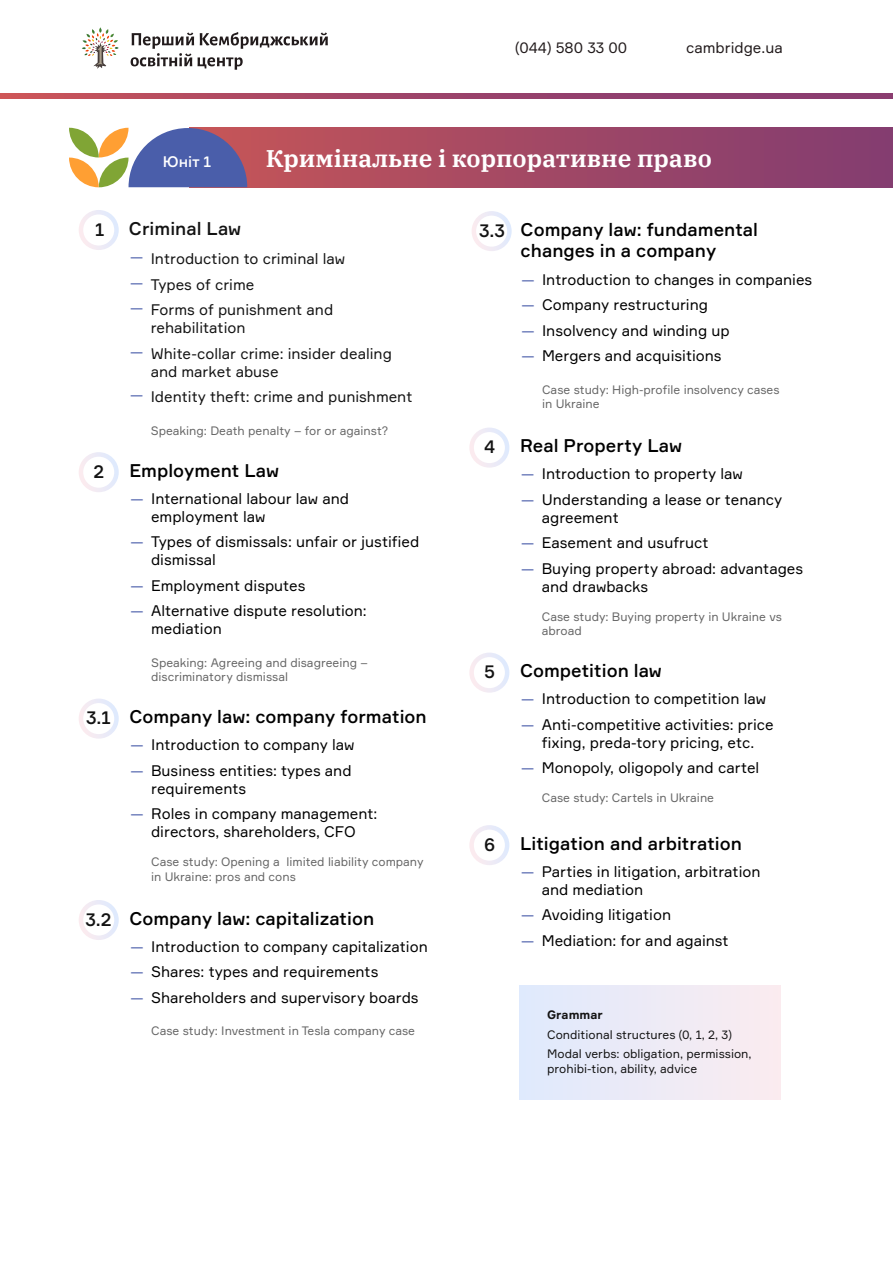
<style>
.page{position:relative;width:893px;height:1263px;background:#fff}
.page>*{position:absolute;margin:0;border:0;box-sizing:border-box;transform-origin:0 0}
.t1{font:600 24px "IBM Plex Serif";color:#fff}
.t2{font:500 18px/21.6px "Formular";color:#000}
.t3{font:500 18px "Formular";color:#131313}
.t4{font:15px/25.5px "Formular";color:#000}
.t5{font:15px/25.5px "Formular";color:#131313}
.t6{font:15px/25.5px "Formular";color:#4a5eaa}
.t7{font:15px "Formular";color:#221b1c}
.t8{font:500 15px "Formular";color:#fff}
.t9{font:12px/14.4px "Formular";color:#666}
.t10{font:12px/19.5px "Formular";color:#131313}
.t11{font:700 12px "Formular";color:#131313}
</style>
<div class="page">
<div style="left:520px;top:985px;width:260px;height:114px;background:linear-gradient(to right,#dfeafd,#fbebef)"></div>
<div style="left:190px;top:128px;width:703px;height:59px;background:linear-gradient(to right,#c45558,#813c71)"></div>
<svg style="left:0;top:94px;width:893px;height:4px;background:#a14567"></svg>
<svg style="left:131px;top:32px;width:197px;height:38px"></svg>
<svg style="left:82px;top:27px;width:37px;height:42px"></svg>
<svg style="left:69px;top:128px;width:178px;height:59px"></svg>
<div style="left:79px;top:210px;width:40px;height:40px;border:4px solid #fff;border-radius:50%"></div>
<div style="left:79px;top:452px;width:40px;height:40px;border:4px solid #fff;border-radius:50%"></div>
<div style="left:79px;top:698px;width:40px;height:41px;border:4px solid #fff;border-radius:50%"></div>
<div style="left:79px;top:900px;width:40px;height:40px;border:4px solid #fff;border-radius:50%"></div>
<div style="left:472px;top:211px;width:40px;height:40px;border:4px solid #fff;border-radius:50%"></div>
<div style="left:469px;top:428px;width:40px;height:40px;border:4px solid #fff;border-radius:50%"></div>
<div style="left:469px;top:653px;width:40px;height:40px;border:4px solid #fff;border-radius:50%"></div>
<div style="left:469px;top:825px;width:40px;height:40px;border:4px solid #fff;border-radius:50%"></div>
<p class="t7" style="left:515px;top:39px;width:114px">(044) 580 33 00</p>
<p class="t7" style="left:686px;top:39px;width:98px">cambridge.ua</p>
<p class="t8" style="left:163px;top:152px;width:50px">Юніт 1</p>
<h1 class="t1" style="left:266px;top:139px;width:448px">Кримінальне і корпоративне право</h1>
<p class="t3" style="left:95px;top:218px;width:11px">1</p>
<p class="t3" style="left:129px;top:218px;width:114px">Criminal Law</p>
<p class="t6" style="left:130px;top:244px;width:15px;text-align:justify">— — —</p>
<p class="t6" style="left:130px;top:338px;width:15px">—</p>
<p class="t6" style="left:130px;top:382px;width:15px">—</p>
<p class="t5" style="left:151px;top:246px;width:196px">Introduction to criminal law<br>Types of crime<br>Forms of punishment and</p>
<p class="t5" style="left:151px;top:315px;width:243px">rehabilitation<br>White-collar crime: insider dealing</p>
<p class="t5" style="left:151px;top:358px;width:263px">and market abuse<br>Identity theft: crime and punishment</p>
<p class="t9" style="left:151px;top:423px;width:239px">Speaking: Death penalty – for or against?</p>
<p class="t3" style="left:479px;top:219px;width:27px">3.3</p>
<p class="t2" style="left:521px;top:218px;width:239px">Company law: fundamental changes in a company</p>
<p class="t6" style="left:521px;top:266px;width:15px;text-align:justify">— — — —</p>
<p class="t4" style="left:542px;top:266px;width:272px">Introduction to changes in companies<br>Company restructuring<br>Insolvency and winding up<br>Mergers and acquisitions</p>
<p class="t9" style="left:542px;top:382px;width:239px">Case study: High-profile insolvency cases in Ukraine</p>
<p class="t3" style="left:93px;top:460px;width:12px">2</p>
<p class="t2" style="left:129px;top:459px;width:151px">Employment Law</p>
<p class="t6" style="left:130px;top:485px;width:15px">—</p>
<p class="t6" style="left:130px;top:529px;width:15px">—</p>
<p class="t6" style="left:130px;top:572px;width:15px">— —</p>
<p class="t4" style="left:151px;top:489px;width:199px;line-height:18px">International labour law and employment law</p>
<p class="t4" style="left:151px;top:533px;width:270px;line-height:18px">Types of dismissals: unfair or justified dismissal</p>
<p class="t4" style="left:151px;top:572px;width:217px">Employment disputes<br>Alternative dispute resolution:</p>
<p class="t4" style="left:151px;top:616px;width:72px">mediation</p>
<p class="t9" style="left:151px;top:655px;width:218px">Speaking: Agreeing and disagreeing – discriminatory dismissal</p>
<p class="t3" style="left:86px;top:707px;width:26px">3.1</p>
<p class="t2" style="left:129px;top:706px;width:299px">Company law: company formation</p>
<p class="t6" style="left:130px;top:732px;width:15px">— —</p>
<p class="t4" style="left:151px;top:732px;width:205px">Introduction to company law<br>Business entities: types and</p>
<p class="t4" style="left:151px;top:775px;width:228px">requirements<br>Roles in company management:</p>
<p class="t4" style="left:151px;top:819px;width:206px">directors, shareholders, CFO</p>
<p class="t9" style="left:151px;top:854px;width:274px">Case study: Opening a limited liability company in Ukraine: pros and cons</p>
<p class="t6" style="left:130px;top:801px;width:15px">—</p>
<p class="t3" style="left:86px;top:908px;width:28px">3.2</p>
<p class="t2" style="left:129px;top:907px;width:246px">Company law: capitalization</p>
<p class="t6" style="left:130px;top:933px;width:15px;text-align:justify">— — —</p>
<p class="t4" style="left:151px;top:933px;width:278px">Introduction to company capitalization<br>Shares: types and requirements<br>Shareholders and supervisory boards</p>
<p class="t9" style="left:151px;top:1023px;width:265px">Case study: Investment in Tesla company case</p>
<p class="t3" style="left:484px;top:436px;width:13px">4</p>
<p class="t2" style="left:520px;top:435px;width:164px">Real Property Law</p>
<p class="t6" style="left:521px;top:461px;width:15px">— —</p>
<p class="t4" style="left:542px;top:461px;width:242px">Introduction to property law<br>Understanding a lease or tenancy</p>
<p class="t4" style="left:542px;top:504px;width:263px">agreement<br>Easement and usufruct<br>Buying property abroad: advantages</p>
<p class="t4" style="left:542px;top:573px;width:108px">and drawbacks</p>
<p class="t9" style="left:542px;top:609px;width:242px">Case study: Buying property in Ukraine vs abroad</p>
<p class="t6" style="left:521px;top:530px;width:15px">— —</p>
<p class="t3" style="left:484px;top:661px;width:12px">5</p>
<p class="t2" style="left:520px;top:660px;width:143px">Competition law</p>
<p class="t6" style="left:521px;top:686px;width:15px">— —</p>
<p class="t4" style="left:542px;top:686px;width:233px">Introduction to competition law<br>Anti-competitive activities: price</p>
<p class="t4" style="left:542px;top:729px;width:219px">fixing, preda-tory pricing, etc.<br>Monopoly, oligopoly and cartel</p>
<p class="t9" style="left:542px;top:790px;width:174px">Case study: Cartels in Ukraine</p>
<p class="t6" style="left:521px;top:755px;width:15px">—</p>
<p class="t3" style="left:484px;top:833px;width:12px">6</p>
<p class="t2" style="left:520px;top:832px;width:223px">Litigation and arbitration</p>
<p class="t6" style="left:521px;top:858px;width:15px">—</p>
<p class="t4" style="left:542px;top:862px;width:220px;line-height:18px">Parties in litigation, arbitration and mediation</p>
<p class="t4" style="left:542px;top:902px;width:189px">Avoiding litigation<br>Mediation: for and against</p>
<p class="t6" style="left:521px;top:902px;width:15px">— —</p>
<p class="t11" style="left:547px;top:1007px;width:57px">Grammar</p>
<p class="t10" style="left:547px;top:1024px;width:206px">Conditional structures (0, 1, 2, 3)<br>Modal verbs: obligation, permission,</p>
<p class="t10" style="left:547px;top:1059px;width:152px">prohibi-tion, ability, advice</p>
</div>
